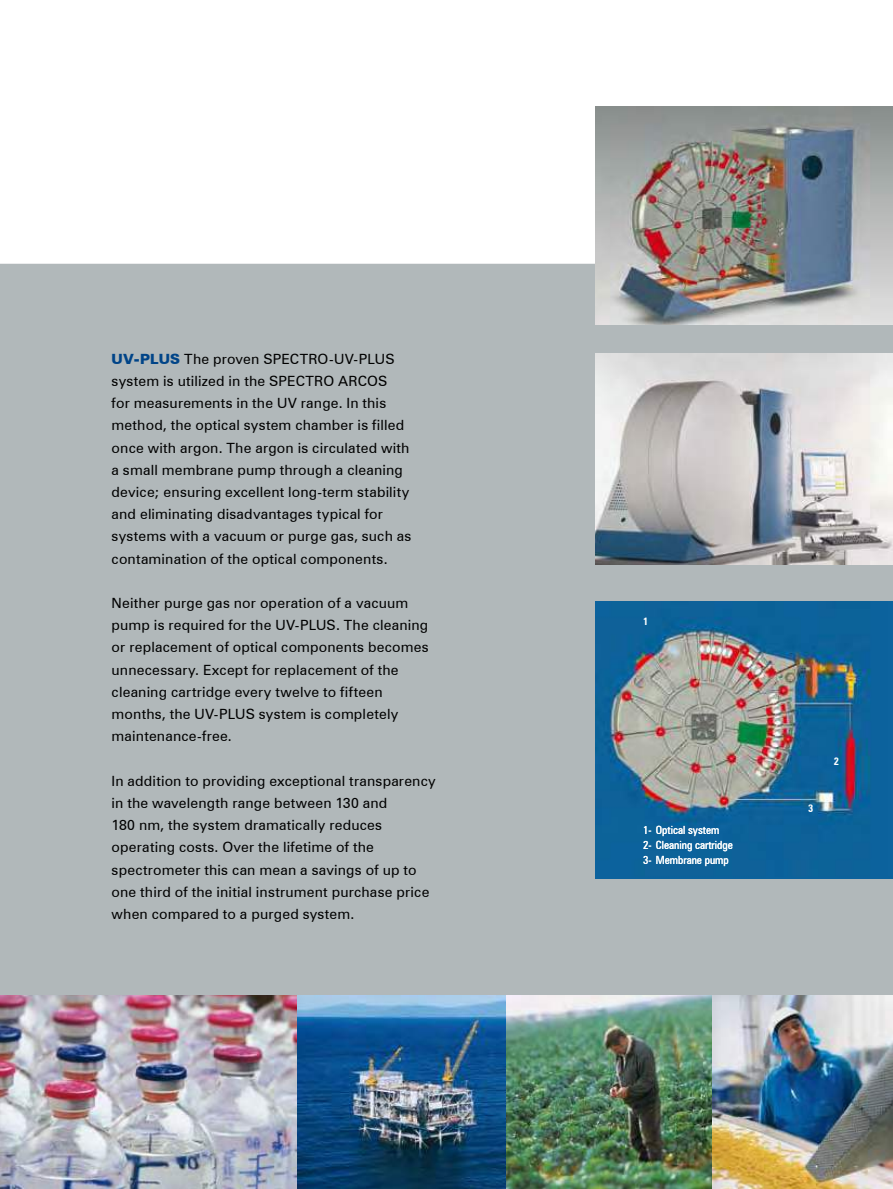
<style>
.page{position:relative;width:893px;height:1189px;background:#fff}
.page>*{position:absolute;margin:0;border:0;box-sizing:border-box;transform-origin:0 0}
.t1{font:14.1px/22.2px "Zurich BT";letter-spacing:.01em;color:#000}
.t2{font:condensed 11.25px/15.3px "Zurich BT";color:#fff}
.t3{font:700 condensed 10.5px "Zurich BT";color:#fff}
.s1{font-weight:900;color:#048}
</style>
<div class="page">
<div style="left:0;top:264px;width:893px;height:731px;background:#b1b8ba"></div>
<img style="left:0;top:995px;width:712px;height:193px">
<img style="left:595px;top:602px;width:298px;height:276px">
<img style="left:595px;top:107px;width:298px;height:217px">
<img style="left:712px;top:995px;width:181px;height:193px">
<img style="left:595px;top:353px;width:298px;height:211px">
<p class="t1" style="left:112px;top:349px;width:301px"><span class="s1">UV-PLUS</span> The proven SPECTRO-UV-PlUS system is utilized in the SPECTRO ARCOS<br>for measurements in the UV range. In this method, the optical system chamber is filled once with argon. The argon is circulated with a small membrane pump through a cleaning device; ensuring excellent long-term stability and eliminating disadvantages typical for systems with a vacuum or purge gas, such as contamination of the optical components.</p>
<p class="t1" style="left:112px;top:593px;width:319px">Neither purge gas nor operation of a vacuum pump is required for the UV-PlUS. The cleaning or replacement of optical components becomes unnecessary. Except for replacement of the cleaning cartridge every twelve to fifteen months, the UV-PlUS system is completely maintenance-free.</p>
<p class="t1" style="left:112px;top:771px;width:326px">In addition to providing exceptional transparency in the wavelength range between 130 and<br>180 nm, the system dramatically reduces operating costs. Over the lifetime of the spectrometer this can mean a savings of up to one third of the initial instrument purchase price when compared to a purged system.</p>
<p class="t3" style="left:643px;top:617px;width:7px">1</p>
<p class="t2" style="left:643px;top:823px;width:91px">1- Optical system<br>2- Cleaning cartridge<br>3- Membrane pump</p>
<p class="t3" style="left:808px;top:804px;width:7px">3</p>
<p class="t3" style="left:834px;top:757px;width:7px">2</p>
</div>
